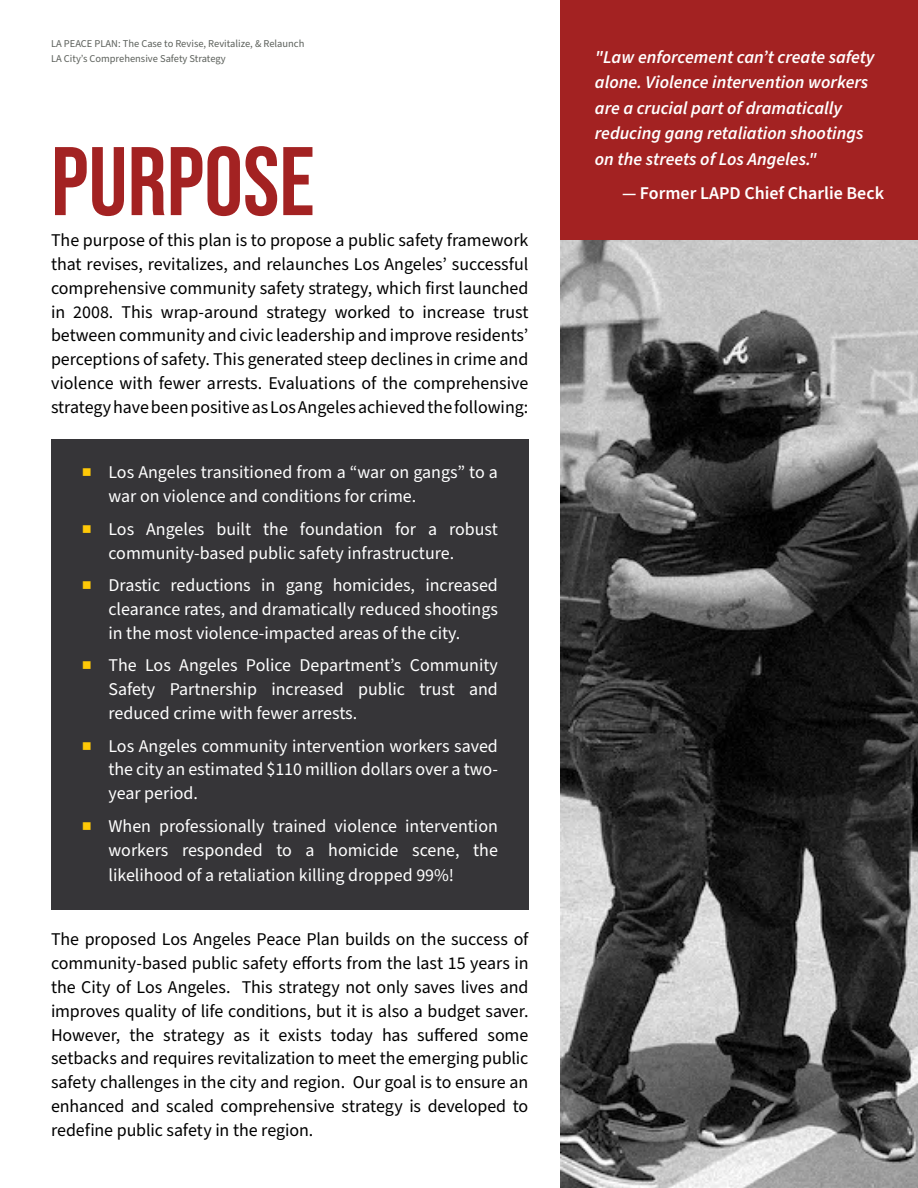
<style>
.page{position:relative;width:918px;height:1188px;background:#fff}
.page>*{position:absolute;margin:0;border:0;box-sizing:border-box;transform-origin:0 0}
.t1{font:97.2px "Bebas Neue";color:#a32222}
.t2{font:18px/23.9px "Source Sans Pro";color:#000;text-align:justify}
.t3{font:18px/23.9px "Source Sans Pro";color:#fff;text-align:justify}
.t4{font:italic 600 18px/25.3px "Source Sans Pro";color:#fff}
.t5{font:600 18px "Source Sans Pro";color:#fff}
.t6{font:10.5px/15px "Source Sans Pro";color:#5c605b}
.s1{color:#ffc907}
</style>
<div class="page">
<div style="left:51px;top:439px;width:477px;height:470px;background:#363538"></div>
<img style="left:561px;top:240px;width:357px;height:948px">
<div style="left:561px;top:0;width:357px;height:240px;background:#a32222"></div>
<p class="t6" style="left:51px;top:36px;width:255px">LA PEACE PLAN: The Case to Revise, Revitalize, &amp; Relaunch<br>LA City’s Comprehensive Safety Strategy</p>
<p class="t4" style="left:595px;top:45px;width:281px">"Law enforcement can’t create safety alone. Violence intervention workers are a crucial part of dramatically reducing gang retaliation shootings on the streets of Los Angeles."</p>
<p class="t5" style="left:622px;top:181px;width:264px">— Former LAPD Chief Charlie Beck</p>
<h1 class="t1" style="left:51px;top:126px;width:265px">PURPOSE</h1>
<p class="t2" style="left:51px;top:229px;width:479px">The purpose of this plan is to propose a public safety framework that revises, revitalizes, and relaunches Los Angeles’ successful comprehensive community safety strategy, which first launched in 2008. This wrap-around strategy worked to increase trust between community and civic leadership and improve residents’ perceptions of safety. This generated steep declines in crime and violence with fewer arrests. Evaluations of the comprehensive strategy have been positive as Los Angeles achieved the following:</p>
<p class="t3" style="left:108px;top:461px;width:391px;text-indent:-27px"><span class="s1">■</span> Los Angeles transitioned from a “war on gangs” to a war on violence and conditions for crime.</p>
<p class="t3" style="left:108px;top:517px;width:391px;text-indent:-27px"><span class="s1">■</span> Los Angeles built the foundation for a robust community-based public safety infrastructure.</p>
<p class="t3" style="left:108px;top:574px;width:391px;text-indent:-27px"><span class="s1">■</span> Drastic reductions in gang homicides, increased clearance rates, and dramatically reduced shootings in the most violence-impacted areas of the city.</p>
<p class="t3" style="left:108px;top:654px;width:391px;text-indent:-27px"><span class="s1">■</span> The Los Angeles Police Department’s Community Safety Partnership increased public trust and reduced crime with fewer arrests.</p>
<p class="t3" style="left:108px;top:734px;width:391px;text-indent:-27px"><span class="s1">■</span> Los Angeles community intervention workers saved the city an estimated $110 million dollars over a two&shy;year period.</p>
<p class="t3" style="left:108px;top:814px;width:391px;line-height:24.6px;text-indent:-27px"><span class="s1">■</span> When professionally trained violence intervention workers responded to a homicide scene, the likelihood of a retaliation killing dropped 99%!</p>
<p class="t2" style="left:51px;top:928px;width:479px">The proposed Los Angeles Peace Plan builds on the success of community-based public safety efforts from the last 15 years in the City of Los Angeles. This strategy not only saves lives and improves quality of life conditions, but it is also a budget saver.<br>However, the strategy as it exists today has suffered some setbacks and requires revitalization to meet the emerging public safety challenges in the city and region. Our goal is to ensure an enhanced and scaled comprehensive strategy is developed to redefine public safety in the region.</p>
</div>
